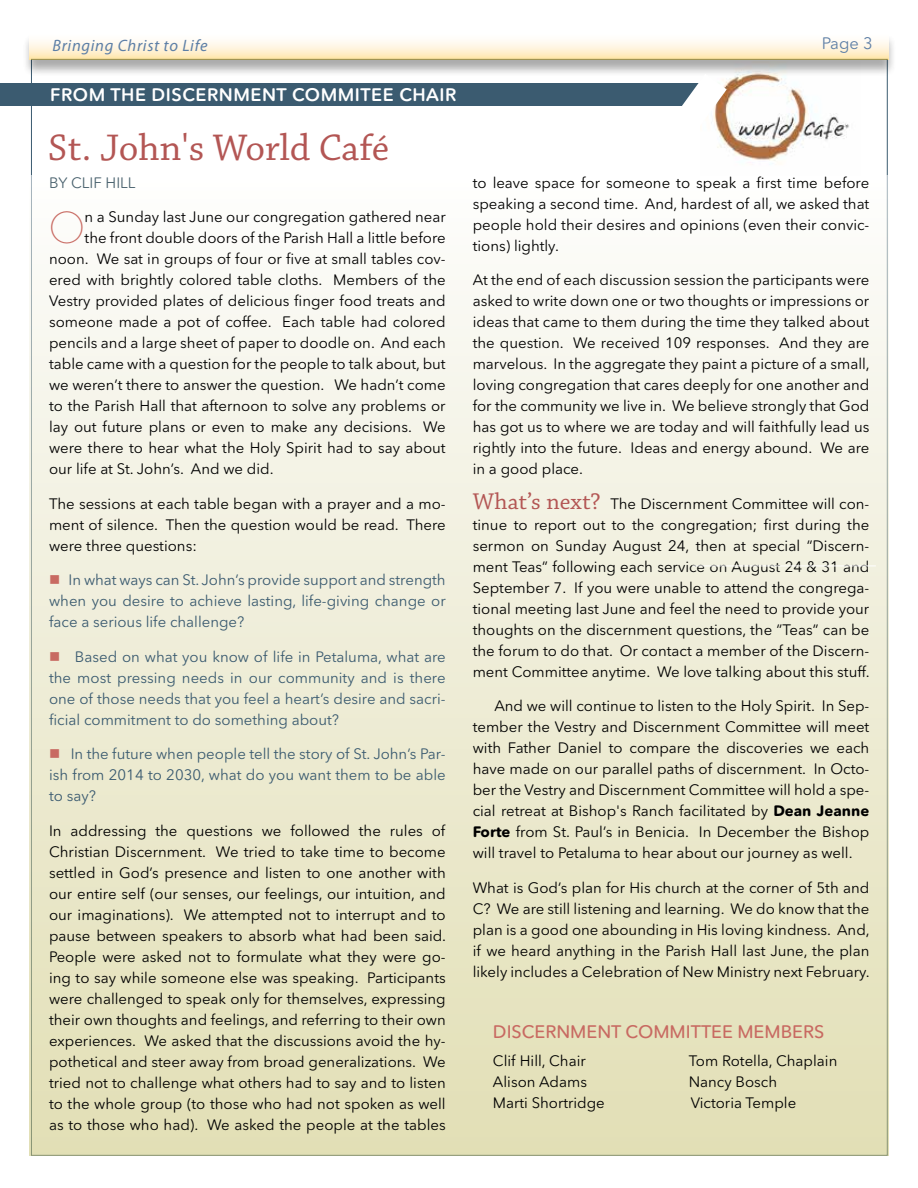
<style>
.page{position:relative;width:918px;height:1188px;background:#fff}
.page>*{position:absolute;margin:0;border:0;box-sizing:border-box;transform-origin:0 0}
.t1{font:200 45.6px "Hypatia Sans Pro";color:#c86a62}
.t2{font:39px "Chaparral Pro";color:#b35654}
.t3{font:600 18px "Avenir Next Rounded Pro";letter-spacing:.03em;color:#fff}
.t4{font:500 18px "Avenir Next Rounded Pro";color:#c86a62}
.t5{font:italic 16.5px "Myriad Pro";letter-spacing:.04em;color:#5d7fa6}
.t6{font:16.5px "Avenir Next Rounded Pro";color:#5e7fa6}
.t7{font:15px/21px "Avenir Next Rounded Pro";color:#000;text-align:justify}
.t8{font:15px/21px "Avenir Next Rounded Pro";color:#3b5b70;text-align:justify}
.t9{font:15px "Avenir Next Rounded Pro";color:#4a626e}
.s1{color:#c86a62}
.s2{font-family:"Chaparral Pro";font-size:24px;color:#b35654}
.s3{font-weight:700}
</style>
<div class="page">
<div style="left:30px;top:175px;width:858px;height:981px;background:linear-gradient(to bottom,#fdfdfc,#e1deb4)"></div>
<img style="left:717px;top:77px;width:132px;height:86px">
<div style="left:22px;top:33px;width:875px;height:44px;background:#000;opacity:.75"></div>
<svg style="left:30px;top:33px;width:858px;height:26px"></svg>
<div style="left:0;top:84px;width:705px;height:22px;background:#3b5b70"></div>
<hr style="left:692px;top:566px;width:184px;height:1px;background:#fff">
<svg style="left:674px;top:74px;width:53px;height:58px"></svg>
<p class="t5" style="left:53px;top:35px;width:157px">Bringing Christ to Life</p>
<p class="t3" style="left:50px;top:84px;width:408px">FROM THE DISCERNMENT COMMITEE CHAIR</p>
<h2 class="t2" style="left:48px;top:126px;width:343px">St. John's World Café</h2>
<p class="t9" style="left:49px;top:174px;width:88px">BY CLIF HILL</p>
<h1 class="t1" style="left:49px;top:199px;width:37px">O</h1>
<p class="t7" style="left:85px;top:207px;width:363px">n a Sunday last June our congregation gathered near</p>
<p class="t7" style="left:85px;top:228px;width:363px">the front double doors of the Parish Hall a little before</p>
<p class="t7" style="left:49px;top:249px;width:398px">noon. We sat in groups of four or five at small tables cov-</p>
<p class="t7" style="left:49px;top:270px;width:398px">ered with brightly colored table cloths. M embers of the</p>
<p class="t7" style="left:49px;top:291px;width:398px">Vestry provided plates of delicious finger food treats and</p>
<p class="t7" style="left:49px;top:312px;width:398px">someone made a pot of coffee. Each table had colored</p>
<p class="t7" style="left:49px;top:333px;width:398px">pencils and a large sheet of paper to doodle on. And each</p>
<p class="t7" style="left:49px;top:354px;width:398px">table came with a question for the people to talk about, but</p>
<p class="t7" style="left:49px;top:375px;width:398px">we weren’t there to answer the question. We hadn’t come</p>
<p class="t7" style="left:49px;top:396px;width:398px">to the Parish Hall that afternoon to solve any problems or</p>
<p class="t7" style="left:49px;top:417px;width:398px">lay out future plans or even to make any decisions. We</p>
<p class="t7" style="left:49px;top:438px;width:398px">were there to hear what the Holy Spirit had to say about</p>
<p class="t7" style="left:49px;top:459px;width:226px">our life at St. John’s. And we did.</p>
<p class="t7" style="left:49px;top:493px;width:398px">The sessions at each table began with a prayer and a mo&shy;ment of silence. Then the question would be read. There were three questions:</p>
<p class="t8" style="left:49px;top:570px;width:398px"><span class="s1">■</span> In what ways can St. John’s provide support and strength when you desire to achieve lasting, life-giving change or face a serious life challenge?</p>
<p class="t8" style="left:49px;top:646px;width:398px"><span class="s1">■</span> Based on what you know of life in Petaluma, what are the most pressing needs in our community and is there one of those needs that you feel a heart’s desire and sacri&shy;ficial commitment to do something about?</p>
<p class="t8" style="left:49px;top:744px;width:398px"><span class="s1">■</span> In the future when people tell the story of St. John’s Par&shy;ish from 2014 to 2030, what do you want them to be able to say?</p>
<p class="t7" style="left:49px;top:820px;width:399px">In addressing the questions we followed the rules of Christian Discernment. We tried to take time to become settled in God’s presence and listen to one another with our entire self (our senses, our feelings, our intuition, and our imaginations). We attempted not to interrupt and to pause between speakers to absorb what had been said.<br>People were asked not to formulate what they were go&shy;ing to say while someone else was speaking. Participants were challenged to speak only for themselves, expressing their own thoughts and feelings, and referring to their own experiences. We asked that the discussions avoid the hy&shy;pothetical and steer away from broad generalizations. We tried not to challenge what others had to say and to listen to the whole group (to those who had not spoken as well as to those who had). We asked the people at the tables</p>
<p class="t6" style="left:822px;top:34px;width:52px">Page 3</p>
<p class="t7" style="left:473px;top:172px;width:398px">to leave space for someone to speak a first time before speaking a second time. And, hardest of all, we asked that people hold their desires and opinions (even their convic&shy;tions) lightly.</p>
<p class="t7" style="left:473px;top:270px;width:399px">At the end of each discussion session the participants were asked to write down one or two thoughts or impressions or ideas that came to them during the time they talked about the question. We received 109 responses. And they are marvelous. In the aggregate they paint a picture of a small, loving congregation that cares deeply for one another and for the community we live in. We believe strongly that God has got us to where we are today and will faithfully lead us rightly into the future. Ideas and energy abound. We are in a good place.</p>
<p class="t7" style="left:473px;top:493px;width:399px"><span class="s2">What’s next?</span> The Discernment Committee will con&shy;tinue to report out to the congregation; first during the sermon on Sunday August 24, then at special “Discern&shy;ment Teas” following each service on August 24 &amp; 31 and September 7. If you were unable to attend the congrega&shy;tional meeting last June and feel the need to provide your thoughts on the discernment questions, the “Teas” can be the forum to do that. Or contact a member of the Discern&shy;ment Committee anytime. We love talking about this stuff.</p>
<p class="t7" style="left:473px;top:696px;width:398px;text-indent:22px">And we will continue to listen to the Holy Spirit. In Sep&shy;tember the Vestry and Discernment Committee will meet with Father Daniel to compare the discoveries we each have made on our parallel paths of discernment. In Octo&shy;ber the Vestry and Discernment Committee will hold a spe&shy;cial retreat at Bishop's Ranch facilitated by <span class="s3">Dean Jeanne Forte</span> from St. Paul’s in Benicia. In December the Bishop will travel to Petaluma to hear about our journey as well.</p>
<p class="t7" style="left:473px;top:877px;width:399px">What is God’s plan for His church at the corner of 5th and C? We are still listening and learning. We do know that the plan is a good one abounding in His loving kindness. And, if we heard anything in the Parish Hall last June, the plan likely includes a Celebration of New Ministry next February.</p>
<p class="t4" style="left:493px;top:1021px;width:203px">DISCERNMENT COMMITTEE</p>
<p class="t4" style="left:737px;top:1021px;width:88px">MEMBERS</p>
<p class="t7" style="left:493px;top:1050px;width:94px">Clif Hill, Chair</p>
<p class="t7" style="left:689px;top:1050px;width:150px">Tom Rotella, Chaplain</p>
<p class="t7" style="left:493px;top:1071px;width:96px">Alison Adams</p>
<p class="t7" style="left:689px;top:1071px;width:90px">Nancy Bosch</p>
<p class="t7" style="left:493px;top:1092px;width:113px">Marti Shortridge</p>
<p class="t7" style="left:691px;top:1092px;width:107px">Victoria Temple</p>
</div>
